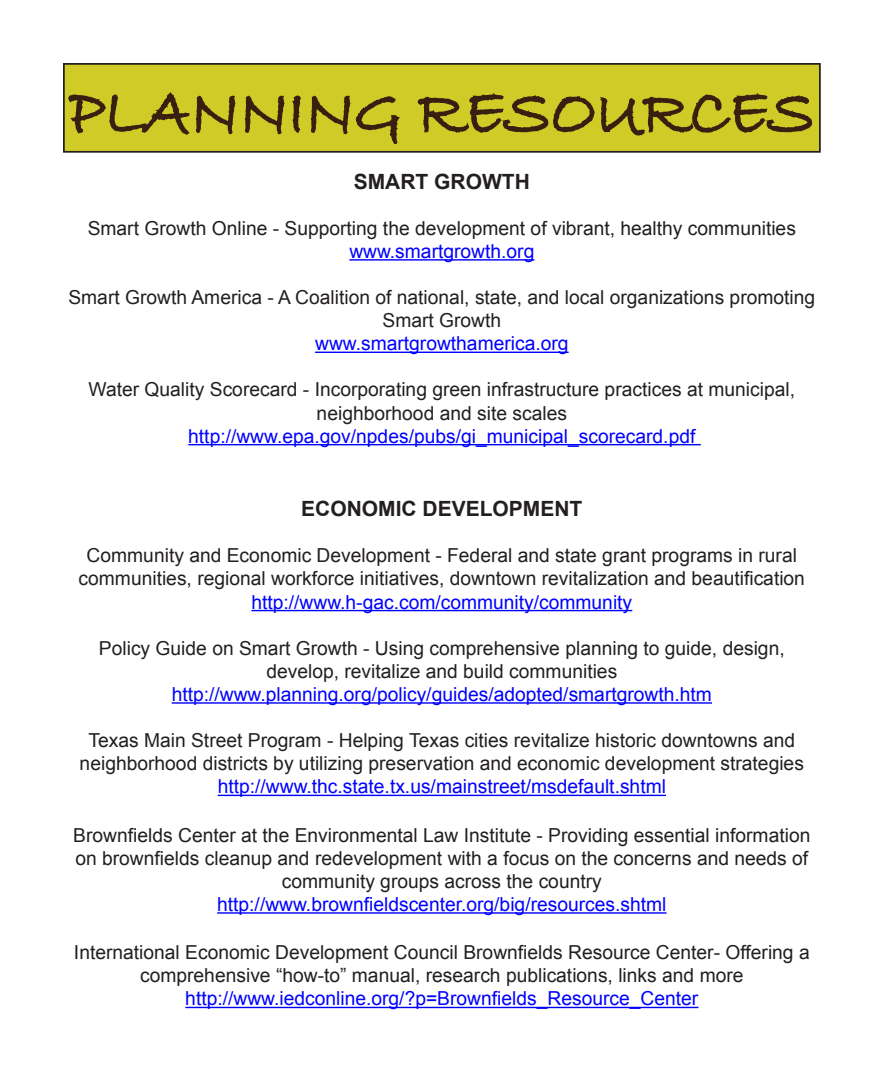
<style>
.page{position:relative;width:882px;height:1071px;background:#fff}
.page>*{position:absolute;margin:0;border:0;box-sizing:border-box;transform-origin:0 0}
.Paragraph_Style_1{font:700 21px "Arial";color:#231f20}
.Paragraph_Style_1-2{font:19.25px/23.1px "Arial";color:#231f20;text-align:center}
.Paragraph_Style_1-3{font:19.25px "Arial";color:#00f}
.web_site{font:19.25px "Arial";color:#00f}
.s1{color:#00f}
</style>
<div class="page">
<hr style="left:349px;top:259px;width:185px;height:2px;background:#00f">
<hr style="left:315px;top:352px;width:254px;height:1px;background:#00f">
<hr style="left:188px;top:444px;width:513px;height:1px;background:#00f">
<hr style="left:251px;top:610px;width:381px;height:1px;background:#00f">
<hr style="left:172px;top:702px;width:540px;height:2px;background:#00f">
<hr style="left:218px;top:795px;width:448px;height:1px;background:#00f">
<hr style="left:217px;top:912px;width:450px;height:2px;background:#00f">
<hr style="left:185px;top:1007px;width:513px;height:1px;background:#00f">
<div style="left:64px;top:64px;width:756px;height:88px;background:#d1cb28"></div>
<svg style="left:68px;top:92px;width:168px;height:43px"></svg>
<svg style="left:245px;top:95px;width:56px;height:40px"></svg>
<svg style="left:311px;top:95px;width:89px;height:49px"></svg>
<svg style="left:417px;top:93px;width:396px;height:43px"></svg>
<div style="left:63px;top:63px;width:758px;height:90px;border:2px solid #231f20"></div>
<p class="Paragraph_Style_1" style="left:354px;top:167px;width:178px">SMART GROWTH</p>
<p class="Paragraph_Style_1-2" style="left:88px;top:217px;width:710px">Smart Growth Online - Supporting the development of vibrant, healthy communities <span class="s1">www.smartgrowth.org</span></p>
<p class="Paragraph_Style_1-2" style="left:68px;top:286px;width:748px">Smart Growth America - A Coalition of national, state, and local organizations promoting<br>Smart Growth</p>
<p class="web_site" style="left:315px;top:331px;width:255px">www.smartgrowthamerica.org</p>
<p class="Paragraph_Style_1-2" style="left:89px;top:378px;width:708px">Water Quality Scorecard - Incorporating green infrastructure practices at municipal, neighborhood and site scales</p>
<p class="web_site" style="left:188px;top:423px;width:509px">http://www.epa.gov/npdes/pubs/gi_municipal_scorecard.pdf</p>
<p class="Paragraph_Style_1" style="left:301px;top:495px;width:283px">ECONOMIC DEVELOPMENT</p>
<p class="Paragraph_Style_1-2" style="left:79px;top:544px;width:728px">Community and Economic Development - Federal and state grant programs in rural communities, regional workforce initiatives, downtown revitalization and beautification</p>
<p class="Paragraph_Style_1-3" style="left:251px;top:589px;width:382px">http://www.h-gac.com/community/community</p>
<p class="Paragraph_Style_1-2" style="left:99px;top:637px;width:687px">Policy Guide on Smart Growth - Using comprehensive planning to guide, design, develop, revitalize and build communities <span class="s1">http://www.planning.org/policy/guides/adopted/smartgrowth.htm</span></p>
<p class="Paragraph_Style_1-2" style="left:80px;top:729px;width:726px">Texas Main Street Program - Helping Texas cities revitalize historic downtowns and neighborhood districts by utilizing preservation and economic development strategies <span class="s1">http://www.thc.state.tx.us/mainstreet/msdefault.shtml</span></p>
<p class="Paragraph_Style_1-2" style="left:73px;top:824px;width:739px">Brownfields Center at the Environmental Law Institute - Providing essential information on brownfields cleanup and redevelopment with a focus on the concerns and needs of community groups across the country</p>
<p class="Paragraph_Style_1-3" style="left:217px;top:892px;width:451px">http://www.brownfieldscenter.org/big/resources.shtml</p>
<p class="Paragraph_Style_1-2" style="left:74px;top:941px;width:737px">International Economic Development Council Brownfields Resource Center- Offering a comprehensive “how-to” manual, research publications, links and more</p>
<p class="Paragraph_Style_1-3" style="left:185px;top:986px;width:515px">http://www.iedconline.org/?p=Brownfields_Resource_Center</p>
</div>
